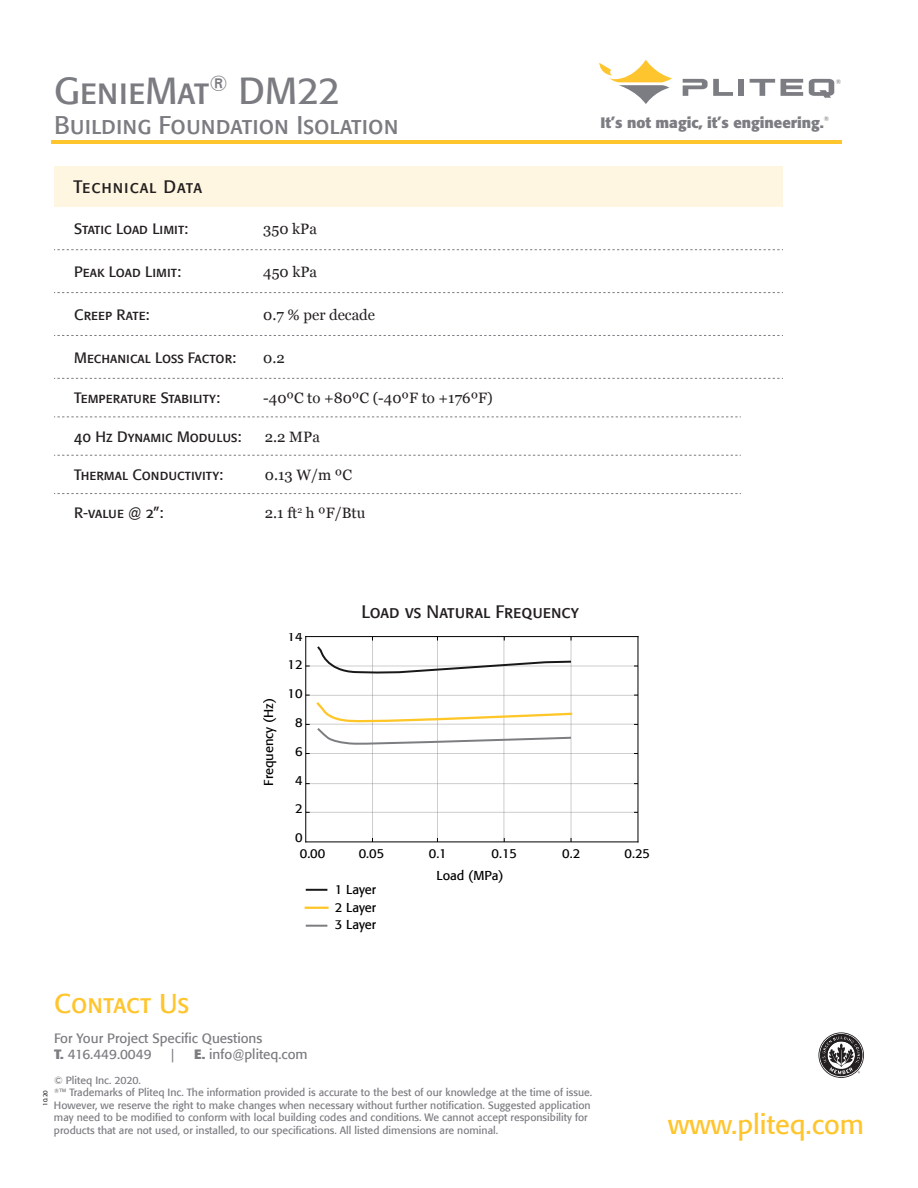
<style>
.page{position:relative;width:918px;height:1188px;background:#fff}
.page>*{position:absolute;margin:0;border:0;box-sizing:border-box;transform-origin:0 0}
.t1{font:37.5px "Formata Regular SC";color:#7b7c81}
.t2{font:27px "Formata";color:#ffc52d}
.t3{font:27px "Formata Regular SC";color:#ffc52d}
.t4{font:25.5px "Formata Regular SC";color:#7b7c81}
.t5{font:18px "Formata Regular SC";color:#231f20}
.t6{font:18px "Formata Regular SC";letter-spacing:.05em;color:#231f20}
.t7{font:15px "Formata Regular SC";color:#231f20}
.t8{font:15px "Georgia";color:#231f20}
.t9{font:700 15px "Formata";color:#7c7d82}
.t10{font:13.5px/16.2px "Formata";color:#7b7c81}
.t11{font:12.9px/17.5px "Formata";color:#000;text-align:justify}
.t12{font:10.5px/12.6px "Formata";color:#7b7c81}
.t13{font:6.6px "Formata";color:#7c7d82}
.t14{font:6.6px "Formata";color:#7c7c81}
.t15{font:6.15px "Formata";color:#231f20}
.s1{font-family:"Formata"}
.s2{font-weight:700}
</style>
<div class="page">
<svg style="left:683px;top:79px;width:50px;height:17px"></svg>
<div style="left:738px;top:79px;width:6px;height:17px;background:#7c7d82"></div>
<svg style="left:750px;top:79px;width:25px;height:17px"></svg>
<svg style="left:781px;top:79px;width:22px;height:17px"></svg>
<svg style="left:809px;top:79px;width:25px;height:19px"></svg>
<svg style="left:599px;top:60px;width:73px;height:44px"></svg>
<svg style="left:818px;top:1032px;width:46px;height:46px"></svg>
<hr style="left:51px;top:141px;width:790px;height:3px;background:#ffc52d">
<div style="left:54px;top:166px;width:729px;height:41px;background:#fef6e0"></div>
<svg style="left:54px;top:249px;width:729px;height:1px"></svg>
<svg style="left:54px;top:292px;width:729px;height:1px"></svg>
<svg style="left:54px;top:335px;width:729px;height:1px"></svg>
<svg style="left:54px;top:378px;width:729px;height:1px"></svg>
<svg style="left:54px;top:455px;width:687px;height:1px"></svg>
<svg style="left:54px;top:493px;width:687px;height:1px"></svg>
<svg style="left:54px;top:417px;width:687px;height:1px"></svg>
<hr style="left:372px;top:637px;width:1px;height:205px;background:#808080">
<hr style="left:437px;top:637px;width:1px;height:205px;background:#808080">
<hr style="left:504px;top:637px;width:1px;height:205px;background:#808080">
<hr style="left:571px;top:637px;width:1px;height:205px;background:#808080">
<hr style="left:306px;top:812px;width:332px;height:1px;background:#808080">
<hr style="left:306px;top:783px;width:332px;height:1px;background:#808080">
<hr style="left:306px;top:753px;width:332px;height:1px;background:#808080">
<hr style="left:306px;top:724px;width:332px;height:1px;background:#808080">
<hr style="left:306px;top:695px;width:332px;height:1px;background:#808080">
<hr style="left:306px;top:666px;width:332px;height:1px;background:#808080">
<hr style="left:306px;top:841px;width:332px;height:1px;background:#000">
<hr style="left:305px;top:637px;width:1px;height:205px;background:#000">
<hr style="left:306px;top:636px;width:332px;height:1px;background:#000">
<hr style="left:637px;top:637px;width:1px;height:205px;background:#000">
<hr style="left:306px;top:889px;width:21px;height:2px;background:#191818">
<hr style="left:306px;top:907px;width:21px;height:2px;background:#ffc628">
<hr style="left:306px;top:925px;width:21px;height:2px;background:#7c7d80">
<svg style="left:306px;top:637px;width:267px;height:38px"></svg>
<svg style="left:316px;top:701px;width:257px;height:45px"></svg>
<h1 class="t1" style="left:54px;top:68px;width:288px">GenieMat<sup>®</sup> DM<span class="s1">22</span></h1>
<h3 class="t4" style="left:54px;top:110px;width:346px">Building Foundation Isolation</h3>
<h3 class="t9" style="left:601px;top:113px;width:225px">It’s not magic, it’s engineering.</h3>
<p class="t13" style="left:824px;top:115px;width:7px">®</p>
<p class="t14" style="left:836px;top:77px;width:7px">®</p>
<h3 class="t6" style="left:74px;top:176px;width:130px">Technical Data</h3>
<h3 class="t7" style="left:74px;top:219px;width:116px">Static Load Limit:</h3>
<h3 class="t8" style="left:263px;top:218px;width:55px">350 kPa</h3>
<h3 class="t7" style="left:74px;top:262px;width:108px">Peak Load Limit:</h3>
<h3 class="t8" style="left:263px;top:261px;width:55px">450 kPa</h3>
<h3 class="t7" style="left:74px;top:305px;width:77px">Creep Rate:</h3>
<h3 class="t8" style="left:263px;top:304px;width:113px">0.7 % per decade</h3>
<h3 class="t7" style="left:74px;top:348px;width:164px">Mechanical Loss Factor:</h3>
<h3 class="t8" style="left:263px;top:346px;width:23px">0.2</h3>
<h3 class="t7" style="left:74px;top:389px;width:147px">Temperature Stability:</h3>
<h3 class="t8" style="left:263px;top:387px;width:231px">-40ºC to +80ºC (-40ºF to +176ºF)</h3>
<h3 class="t7" style="left:74px;top:427px;width:169px">40 Hz Dynamic Modulus:</h3>
<h3 class="t8" style="left:265px;top:426px;width:57px">2.2 MPa</h3>
<h3 class="t7" style="left:74px;top:466px;width:151px">Thermal Conductivity:</h3>
<h3 class="t8" style="left:265px;top:464px;width:89px">0.13 W/m ºC</h3>
<h3 class="t7" style="left:74px;top:504px;width:91px">R-value @ 2”:</h3>
<h3 class="t8" style="left:265px;top:502px;width:102px">2.1 ft<sup>2</sup> h ºF/Btu</h3>
<p class="t11" style="left:260px;top:786px;width:89px;rotate:-90deg">Frequency (Hz)</p>
<p class="t11" style="left:288px;top:627px;width:17px">14</p>
<p class="t11" style="left:288px;top:656px;width:17px">12</p>
<p class="t11" style="left:288px;top:685px;width:17px">10</p>
<p class="t11" style="left:295px;top:714px;width:9px">8</p>
<p class="t11" style="left:295px;top:742px;width:9px">6</p>
<p class="t11" style="left:295px;top:771px;width:9px">4</p>
<p class="t11" style="left:295px;top:800px;width:9px">2</p>
<p class="t11" style="left:295px;top:829px;width:9px">0</p>
<h3 class="t5" style="left:362px;top:600px;width:219px">Load vs Natural Frequency</h3>
<p class="t11" style="left:300px;top:845px;width:27px">0.00</p>
<p class="t11" style="left:359px;top:845px;width:27px">0.05</p>
<p class="t11" style="left:429px;top:845px;width:19px">0.1</p>
<p class="t11" style="left:492px;top:845px;width:27px">0.15</p>
<p class="t11" style="left:562px;top:845px;width:19px">0.2</p>
<p class="t11" style="left:625px;top:845px;width:27px">0.25</p>
<p class="t11" style="left:335px;top:881px;width:43px">1 Layer 2 Layer 3 Layer</p>
<p class="t11" style="left:437px;top:867px;width:69px">Load (MPa)</p>
<h2 class="t3" style="left:54px;top:987px;width:137px">Contact Us</h2>
<p class="t10" style="left:54px;top:1030px;width:210px">For Your Project Specific Questions<br><span class="s2">T.</span> 416.449.0049</p>
<p class="t10" style="left:171px;top:1046px;width:5px">|</p>
<p class="t10" style="left:194px;top:1046px;width:115px"><span class="s2">E.</span> info@pliteq.com</p>
<p class="t12" style="left:54px;top:1074px;width:540px">© Pliteq Inc. 2020.<br><sup>®</sup>™ Trademarks of Pliteq Inc. The information provided is accurate to the best of our knowledge at the time of issue.<br>However, we reserve the right to make changes when necessary without further notification. Suggested application may need to be modified to conform with local building codes and conditions. We cannot accept responsibility for products that are not used, or installed, to our specifications. All listed dimensions are nominal.</p>
<p class="t15" style="left:42px;top:1106px;width:17px;rotate:-90deg">10.20</p>
<h2 class="t2" style="left:668px;top:1108px;width:197px">www.pliteq.com</h2>
</div>
